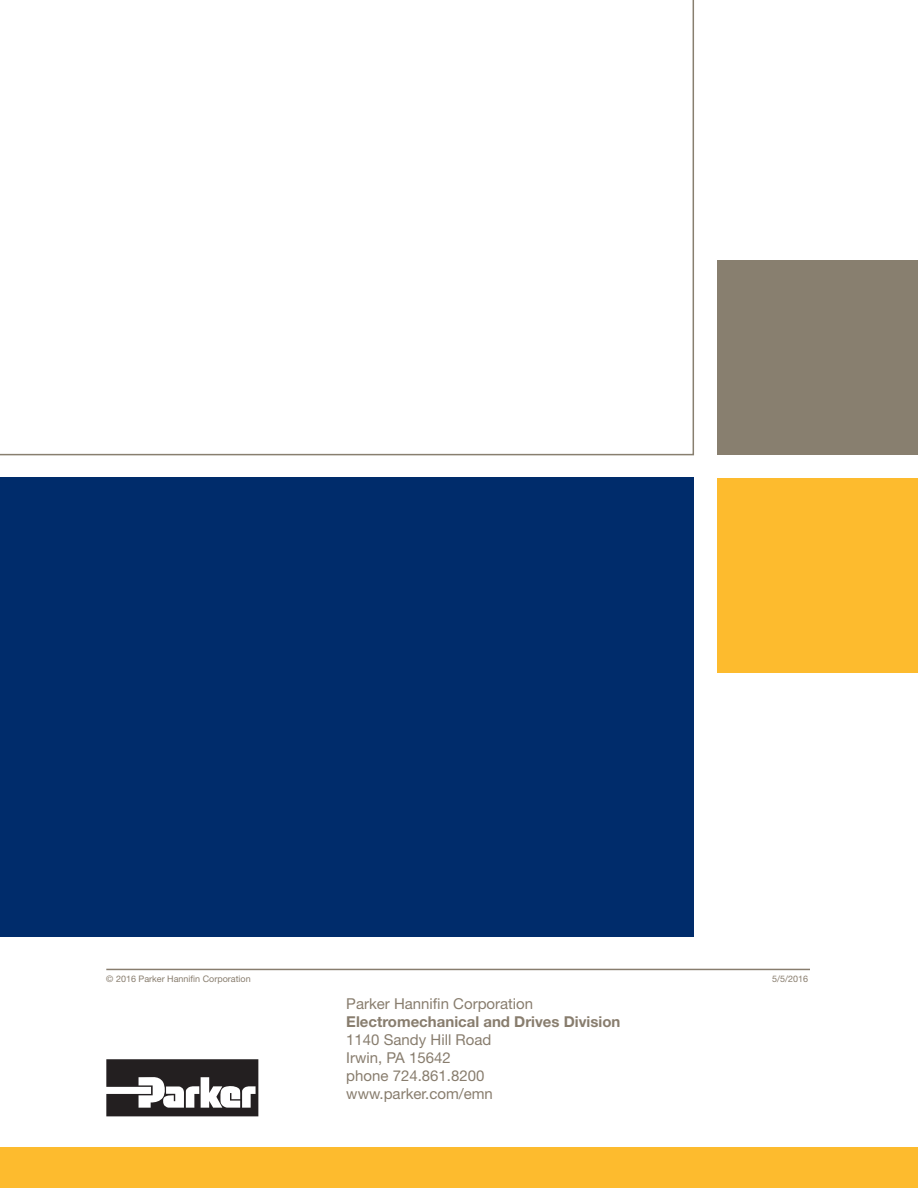
<style>
.page{position:relative;width:918px;height:1188px;background:#fff}
.page>*{position:absolute;margin:0;border:0;box-sizing:border-box;transform-origin:0 0}
.t1{font:15px/18px "Helvetica Neue LT Std";color:#887d6e}
.t2{font:700 15px "Helvetica Neue LT Std";color:#887d6e}
.t3{font:9px "Helvetica Neue LT Std";color:#887d6e}
</style>
<div class="page">
<div style="left:0;top:1147px;width:918px;height:41px;background:#fdbb2e"></div>
<div style="left:0;top:477px;width:693px;height:459px;background:#002c6b"></div>
<div style="left:717px;top:260px;width:201px;height:195px;background:#887f6f"></div>
<div style="left:717px;top:478px;width:201px;height:195px;background:#fdbb2e"></div>
<hr style="left:106px;top:969px;width:704px;height:1px;background:#887d6e">
<svg style="left:0;top:0;width:694px;height:455px"></svg>
<svg style="left:106px;top:1059px;width:152px;height:57px"></svg>
<p class="t3" style="left:106px;top:974px;width:146px">© 2016 Parker Hannifin Corporation</p>
<p class="t1" style="left:346px;top:995px;width:188px">Parker Hannifin Corporation</p>
<p class="t2" style="left:346px;top:1013px;width:276px">Electromechanical and Drives Division</p>
<p class="t1" style="left:346px;top:1031px;width:147px">1140 Sandy Hill Road</p>
<p class="t1" style="left:346px;top:1049px;width:148px">Irwin, PA 15642 phone 724.861.8200 www.parker.com/emn</p>
<p class="t3" style="left:772px;top:974px;width:38px">5/5/2016</p>
</div>
